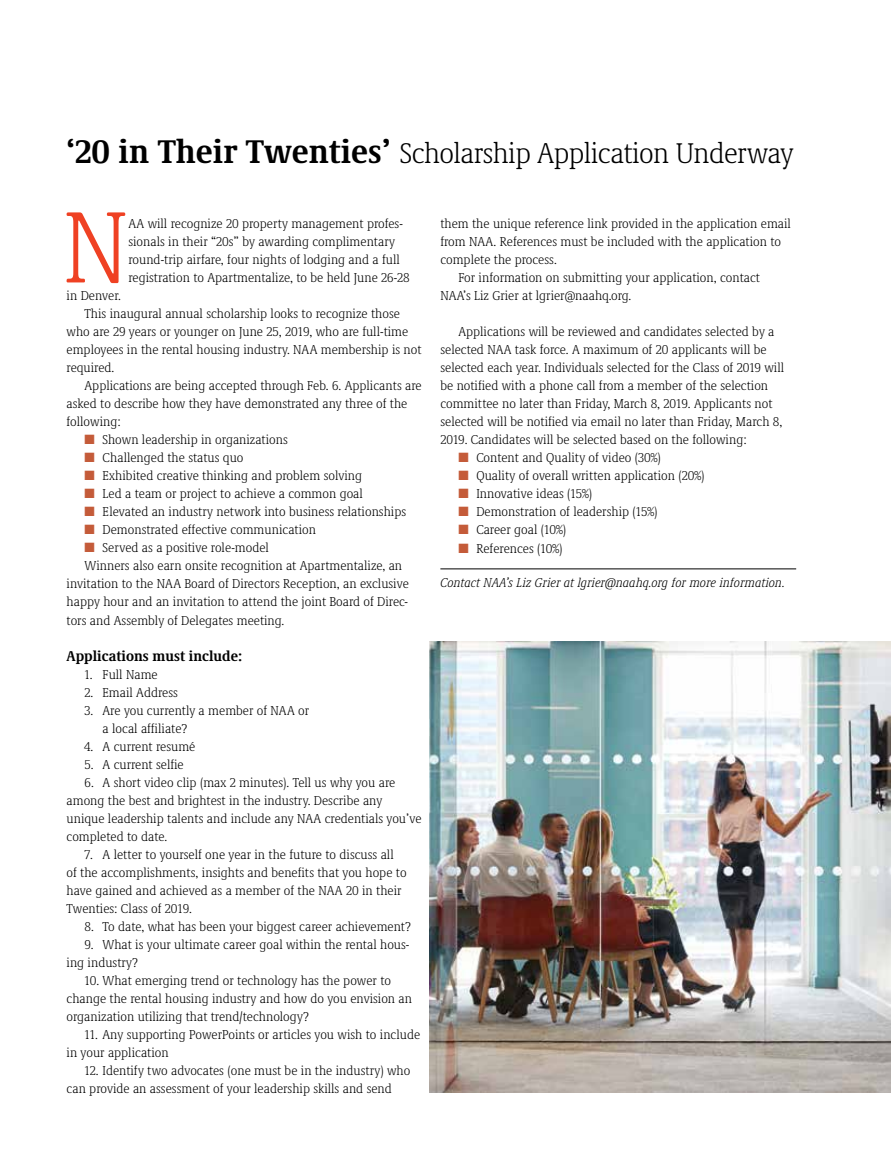
<style>
.page{position:relative;width:891px;height:1175px;background:#fff}
.page>*{position:absolute;margin:0;border:0;box-sizing:border-box;transform-origin:0 0}
.t1{font:300 condensed 105px "Demos Next Pro";color:#ef4123}
.t2{font:300 condensed 30px "Demos Next Pro";letter-spacing:-.02em;color:#000}
.t3{font:700 condensed 15px "Demos Next Pro";color:#000}
.t4{font:300 condensed 13.5px/18px "Demos Next Pro";color:#000}
.t5{font:italic 300 condensed 13.5px "Demos Next Pro";color:#000}
.s1{font-weight:700;font-size:34.5px}
.s2{color:#c45b39}
</style>
<div class="page">
<hr style="left:440px;top:568px;width:356px;height:1px;background:#000">
<img style="left:429px;top:641px;width:462px;height:451px">
<h2 class="t2" style="left:67px;top:134px;width:729px"><span class="s1">‘20 in Their Twenties’</span> Scholarship Application Underway</h2>
<h1 class="t1" style="left:63px;top:179px;width:67px">N</h1>
<p class="t4" style="left:128px;top:214px;width:283px">AA will recognize 20 property management profes&shy;sionals in their “20s” by awarding complimentary round-trip airfare, four nights of lodging and a full registration to Apartmentalize, to be held June 26-28</p>
<p class="t4" style="left:67px;top:286px;width:56px">in Denver.</p>
<p class="t4" style="left:85px;top:304px;width:317px">This inaugural annual scholarship looks to recognize those</p>
<p class="t4" style="left:67px;top:322px;width:343px">who are 29 years or younger on June 25, 2019, who are full-time</p>
<p class="t4" style="left:67px;top:340px;width:356px">employees in the rental housing industry. NAA membership is not</p>
<p class="t4" style="left:67px;top:358px;width:49px">required.</p>
<p class="t4" style="left:85px;top:376px;width:339px">Applications are being accepted through Feb. 6. Applicants are</p>
<p class="t4" style="left:67px;top:394px;width:342px">asked to describe how they have demonstrated any three of the</p>
<p class="t4" style="left:67px;top:412px;width:56px">following:</p>
<p class="t4" style="left:85px;top:430px;width:205px"><span class="s2">■</span> Shown leadership in organizations</p>
<p class="t4" style="left:85px;top:448px;width:160px"><span class="s2">■</span> Challenged the status quo</p>
<p class="t4" style="left:85px;top:466px;width:279px"><span class="s2">■</span> Exhibited creative thinking and problem solving</p>
<p class="t4" style="left:85px;top:484px;width:280px"><span class="s2">■</span> Led a team or project to achieve a common goal</p>
<p class="t4" style="left:85px;top:502px;width:323px"><span class="s2">■</span> Elevated an industry network into business relationships</p>
<p class="t4" style="left:85px;top:520px;width:233px"><span class="s2">■</span> Demonstrated effective communication</p>
<p class="t4" style="left:85px;top:538px;width:186px"><span class="s2">■</span> Served as a positive role-model</p>
<p class="t4" style="left:85px;top:556px;width:319px">Winners also earn onsite recognition at Apartmentalize, an</p>
<p class="t4" style="left:67px;top:574px;width:344px">invitation to the NAA Board of Directors Reception, an exclusive</p>
<p class="t4" style="left:67px;top:592px;width:343px">happy hour and an invitation to attend the joint Board of Direc-</p>
<p class="t4" style="left:67px;top:610px;width:219px">tors and Assembly of Delegates meeting.</p>
<p class="t3" style="left:67px;top:645px;width:177px">Applications must include:</p>
<p class="t4" style="left:85px;top:664px;width:75px">1. Full Name</p>
<p class="t4" style="left:85px;top:682px;width:95px">2. Email Address</p>
<p class="t4" style="left:103px;top:700px;width:208px;text-indent:-18px">3. Are you currently a member of NAA or a local affiliate?</p>
<p class="t4" style="left:85px;top:736px;width:112px">4. A current resumé</p>
<p class="t4" style="left:85px;top:754px;width:101px">5. A current selfie</p>
<p class="t4" style="left:67px;top:772px;width:356px;text-indent:18px">6. A short video clip (max 2 minutes). Tell us why you are among the best and brightest in the industry. Describe any unique leadership talents and include any NAA credentials you’ve completed to date.</p>
<p class="t4" style="left:67px;top:844px;width:342px;text-indent:18px">7. A letter to yourself one year in the future to discuss all of the accomplishments, insights and benefits that you hope to have gained and achieved as a member of the NAA 20 in their Twenties: Class of 2019.</p>
<p class="t4" style="left:85px;top:916px;width:328px">8. To date, what has been your biggest career achievement?</p>
<p class="t4" style="left:67px;top:934px;width:344px;text-indent:18px">9. What is your ultimate career goal within the rental hous&shy;ing industry?</p>
<p class="t4" style="left:67px;top:970px;width:347px;text-indent:18px">10. What emerging trend or technology has the power to change the rental housing industry and how do you envision an organization utilizing that trend/technology?</p>
<p class="t4" style="left:67px;top:1024px;width:355px;text-indent:18px">11. Any supporting PowerPoints or articles you wish to include in your application</p>
<p class="t4" style="left:67px;top:1060px;width:345px;text-indent:18px">12. Identify two advocates (one must be in the industry) who can provide an assessment of your leadership skills and send</p>
<p class="t4" style="left:440px;top:214px;width:352px">them the unique reference link provided in the application email</p>
<p class="t4" style="left:440px;top:232px;width:342px">from NAA. References must be included with the application to</p>
<p class="t4" style="left:440px;top:250px;width:118px">complete the process.</p>
<p class="t4" style="left:458px;top:268px;width:303px">For information on submitting your application, contact</p>
<p class="t4" style="left:440px;top:286px;width:193px">NAA’s Liz Grier at lgrier@naahq.org.</p>
<p class="t4" style="left:440px;top:322px;width:345px;text-indent:18px">Applications will be reviewed and candidates selected by a selected NAA task force. A maximum of 20 applicants will be selected each year. Individuals selected for the Class of 2019 will be notified with a phone call from a member of the selection committee no later than Friday, March 8, 2019. Applicants not selected will be notified via email no later than Friday, March 8, 2019. Candidates will be selected based on the following:</p>
<p class="t4" style="left:458px;top:448px;width:204px"><span class="s2">■</span> Content and Quality of video (30%)</p>
<p class="t4" style="left:458px;top:466px;width:248px"><span class="s2">■</span> Quality of overall written application (20%)</p>
<p class="t4" style="left:458px;top:484px;width:135px"><span class="s2">■</span> Innovative ideas (15%)</p>
<p class="t4" style="left:458px;top:502px;width:201px"><span class="s2">■</span> Demonstration of leadership (15%)</p>
<p class="t4" style="left:458px;top:520px;width:109px"><span class="s2">■</span> Career goal (10%)</p>
<p class="t4" style="left:458px;top:538px;width:106px"><span class="s2">■</span> References (10%)</p>
<p class="t5" style="left:440px;top:573px;width:346px">Contact NAA’s Liz Grier at lgrier@naahq.org for more information.</p>
</div>
